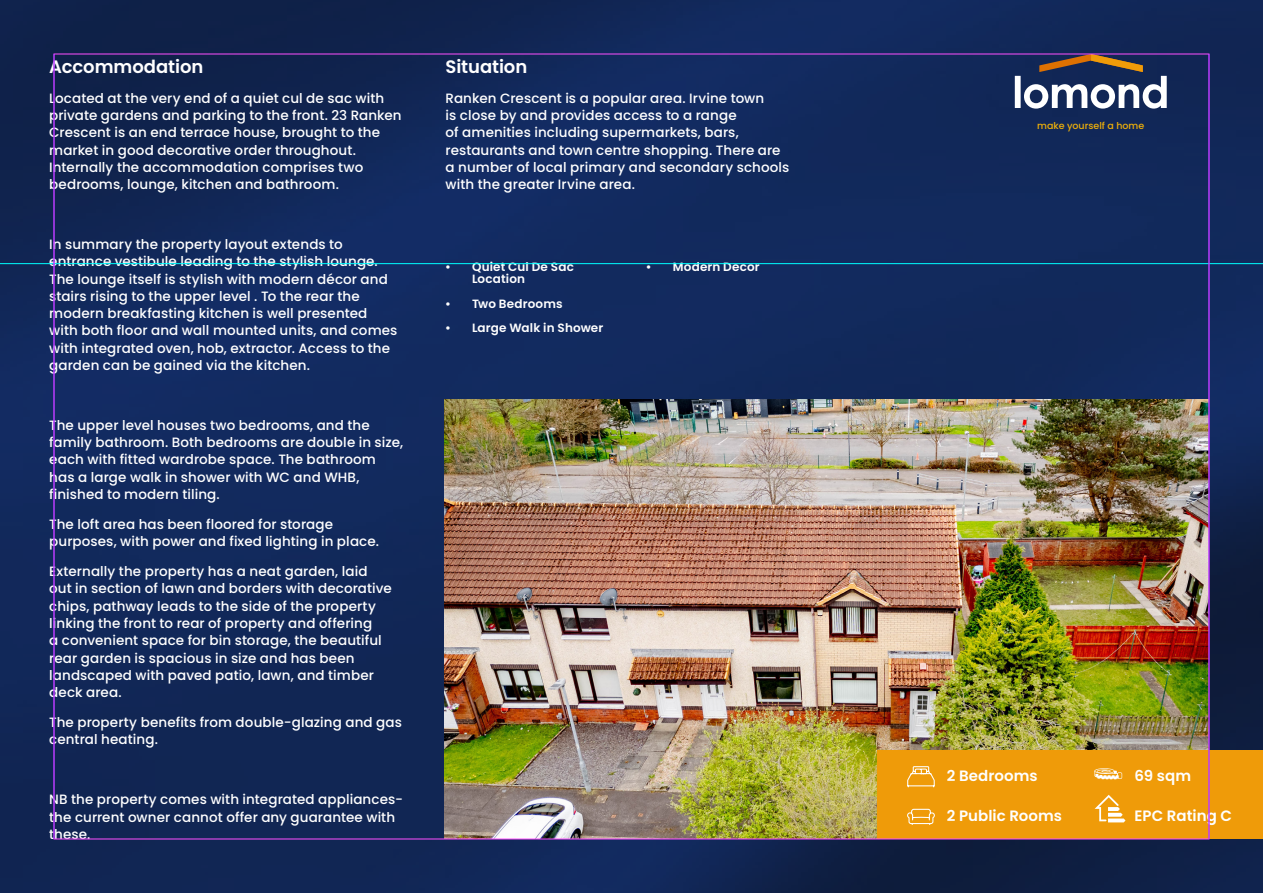
<style>
.page{position:relative;width:1263px;height:893px;background:#fff}
.page>*{position:absolute;margin:0;border:0;box-sizing:border-box;transform-origin:0 0}
.t1{font:600 18px "Poppins";letter-spacing:-.005em;color:#fff}
.Paragraph{font:600 15px "Poppins";letter-spacing:.005em;color:#fff}
.Paragraph-2{font:500 13.5px/17.2px "Poppins";letter-spacing:.005em;color:#fff}
.Paragraph-3{font:600 12px/12px "Poppins";letter-spacing:.015em;color:#fff}
.t2{font:500 9.45px "Poppins";color:#efb009}
</style>
<div class="page">
<img style="left:0;top:0;width:1263px;height:893px">
<hr style="left:54px;top:54px;width:1px;height:785px;background:#93f">
<hr style="left:1209px;top:54px;width:1px;height:785px;background:#93f">
<p class="t1" style="left:49px;top:56px;width:156px">Accommodation</p>
<p class="Paragraph-2" style="left:49px;top:90px;width:354px">Located at the very end of a quiet cul de sac with private gardens and parking to the front. 23 Ranken Crescent is an end terrace house, brought to the market in good decorative order throughout.<br>Internally the accommodation comprises two bedrooms, lounge, kitchen and bathroom.</p>
<p class="Paragraph-2" style="left:49px;top:236px;width:350px">In summary the property layout extends to entrance vestibule leading to the stylish lounge.<br>The lounge itself is stylish with modern décor and stairs rising to the upper level . To the rear the modern breakfasting kitchen is well presented with both floor and wall mounted units, and comes with integrated oven, hob, extractor. Access to the garden can be gained via the kitchen.</p>
<p class="Paragraph-2" style="left:49px;top:417px;width:355px">The upper level houses two bedrooms, and the family bathroom. Both bedrooms are double in size, each with fitted wardrobe space. The bathroom has a large walk in shower with WC and WHB, finished to modern tiling.</p>
<p class="Paragraph-2" style="left:49px;top:516px;width:331px">The loft area has been floored for storage purposes, with power and fixed lighting in place.</p>
<p class="Paragraph-2" style="left:49px;top:563px;width:344px">Externally the property has a neat garden, laid out in section of lawn and borders with decorative chips, pathway leads to the side of the property linking the front to rear of property and offering<br>a convenient space for bin storage, the beautiful rear garden is spacious in size and has been landscaped with paved patio, lawn, and timber deck area.</p>
<p class="Paragraph-2" style="left:49px;top:714px;width:354px">The property benefits from double-glazing and gas central heating.</p>
<p class="Paragraph-2" style="left:49px;top:791px;width:355px">NB the property comes with integrated appliances&shy;the current owner cannot offer any guarantee with these.</p>
<p class="t1" style="left:446px;top:56px;width:83px">Situation</p>
<p class="Paragraph-2" style="left:446px;top:90px;width:345px">Ranken Crescent is a popular area. Irvine town<br>is close by and provides access to a range<br>of amenities including supermarkets, bars, restaurants and town centre shopping. There are a number of local primary and secondary schools with the greater Irvine area.</p>
<p class="Paragraph-3" style="left:472px;top:261px;width:103px;text-indent:-27px">• Quiet Cul De Sac<br>Location</p>
<p class="Paragraph-3" style="left:445px;top:298px;width:119px">• Two Bedrooms</p>
<p class="Paragraph-3" style="left:445px;top:322px;width:160px">• Large Walk in Shower</p>
<p class="Paragraph-3" style="left:646px;top:261px;width:115px">• Modern Decor</p>
<p class="t2" style="left:1037px;top:120px;width:109px">make yourself a home</p>
<p class="Paragraph" style="left:947px;top:767px;width:92px">2 Bedrooms</p>
<p class="Paragraph" style="left:947px;top:807px;width:117px">2 Public Rooms</p>
<p class="Paragraph" style="left:1134px;top:767px;width:58px">69 sqm</p>
<p class="Paragraph" style="left:1134px;top:807px;width:99px">EPC Rating C</p>
</div>
